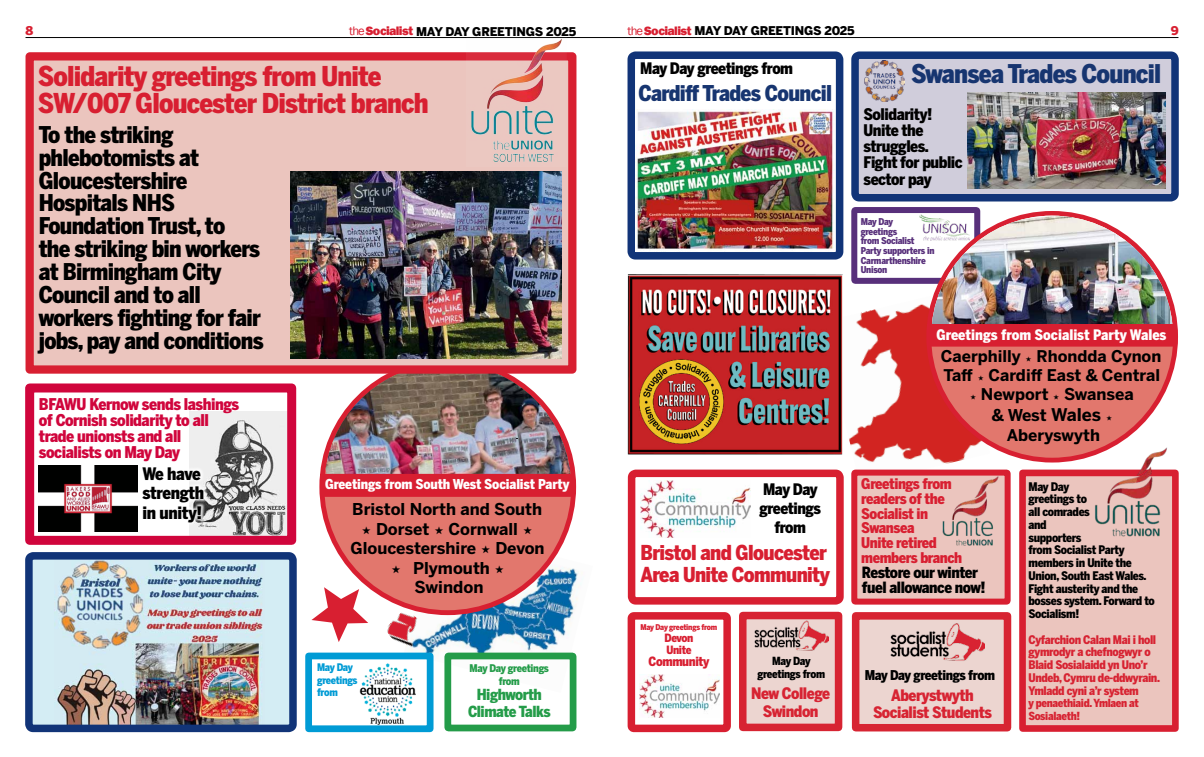
<style>
.page{position:relative;width:1204px;height:757px;background:#fff}
.page>*{position:absolute;margin:0;border:0;box-sizing:border-box;transform-origin:0 0}
.t1{font:900 27.15px/27.2px "Benton Sans Cond";letter-spacing:-.03em;color:#d81f31}
.t2{font:900 25.58px "Benton Sans Cond";letter-spacing:-.03em;color:#173570}
.t3{font:900 22.88px/22.9px "Benton Sans Cond";letter-spacing:-.03em;color:#000}
.t4{font:900 21.6px "Benton Sans Cond";letter-spacing:-.03em;color:#173570}
.t5{font:900 20.4px/21.5px "Benton Sans Cond";letter-spacing:-.03em;color:#d81f31}
.t6{font:900 17.1px/19.5px "Benton Sans Cond";letter-spacing:-.02em;color:#000}
.t7{font:700 16.35px "Benton Sans";color:#000}
.t8{font:700 16.2px/19.4px "Benton Sans";color:#000;text-align:center}
.t9{font:900 16.05px/16px "Benton Sans Cond";letter-spacing:-.03em;color:#d0053c}
.t10{font:700 16.05px "Benton Sans";color:#000}
.t11{font:900 15.9px/16.3px "Benton Sans Cond";letter-spacing:-.03em;color:#000}
.t12{font:900 15.75px/17.5px "Benton Sans Cond";letter-spacing:-.03em;color:#d72332;text-align:center}
.t13{font:900 15.75px/18.8px "Benton Sans Cond";letter-spacing:-.03em;color:#000;text-align:center}
.t14{font:900 15.38px/15.4px "Benton Sans Cond";letter-spacing:-.03em;color:#000}
.t15{font:900 15.15px/17.1px "Benton Sans Cond";letter-spacing:-.03em;color:#249c49;text-align:center}
.t16{font:900 14.62px/14.6px "Benton Sans Cond";letter-spacing:-.03em;color:#d81f31}
.t17{font:900 14.4px "Benton Sans Cond";color:#fff}
.t18{font:900 13.58px "Benton Sans Cond";letter-spacing:-.01em;color:#fff}
.t19{font:900 13.42px "Benton Sans Cond";letter-spacing:-.03em;color:#000}
.t20{font:900 12.67px "Benton Sans Cond";letter-spacing:-.03em;color:#d81f31}
.t21{font:900 12px "Benton Sans";letter-spacing:-.02em;color:#000}
.t22{font:900 12px "Benton Sans";color:#d81f31}
.t23{font:900 11.77px/12.8px "Benton Sans Cond";letter-spacing:-.03em;color:#000}
.t24{font:900 11.77px/12.8px "Benton Sans Cond";letter-spacing:-.03em;color:#d72332}
.t25{font:900 11.32px/12px "Benton Sans Cond";letter-spacing:-.03em;color:#d81f31}
.t26{font:900 11.1px/12.8px "Benton Sans Cond";letter-spacing:-.03em;color:#d72332}
.t27{font:900 11.1px/13.2px "Benton Sans Cond";letter-spacing:-.03em;color:#000;text-align:center}
.t28{font:900 10.57px/12.5px "Benton Sans Cond";letter-spacing:-.03em;color:#249c49;text-align:center}
.t29{font:900 10.35px/12.6px "Benton Sans Cond";letter-spacing:-.03em;color:#009bd5}
.t30{font:900 9.38px/9.7px "Benton Sans Cond";letter-spacing:-.03em;color:#58307b}
.t31{font:900 7.88px "Benton Sans Cond";letter-spacing:-.03em;color:#d81f31}
.s1{font-family:"Franklin Gothic";font-weight:400;font-size:12.6px;color:#d81f31}
.s2{font-family:"Franklin Gothic";font-weight:800;font-size:12.6px;color:#d81f31}
.s3{font-size:16.2px}
.s4{font-size:17.4px}
</style>
<div class="page">
<img style="left:189px;top:412px;width:97px;height:123px">
<img style="left:821px;top:291px;width:168px;height:194px">
<img style="left:404px;top:526px;width:177px;height:167px">
<hr style="left:26px;top:37px;width:1152px;height:1px;background:#000">
<svg style="left:305px;top:649px;width:132px;height:84px"></svg>
<div style="left:25px;top:383px;width:271px;height:162px;border:9px solid #d0053c"></div>
<img style="left:39px;top:466px;width:98px;height:66px">
<div style="left:444px;top:652px;width:132px;height:79px;border:7px solid #249c49"></div>
<img style="left:639px;top:675px;width:80px;height:42px">
<div style="left:627px;top:612px;width:103px;height:120px;border:8px solid #d81f31;border-radius:3px"></div>
<div style="left:29px;top:556px;width:264px;height:172px;background:#d4edf4;border-radius:4px"></div>
<img style="left:57px;top:561px;width:206px;height:162px">
<div style="left:25px;top:552px;width:272px;height:180px;border:8px solid #113478;border-radius:4px"></div>
<svg style="left:311px;top:587px;width:57px;height:55px"></svg>
<img style="left:385px;top:609px;width:43px;height:43px">
<div style="left:627px;top:469px;width:216px;height:135px;border:8px solid #d81f31;border-radius:4px"></div>
<div style="left:627px;top:51px;width:216px;height:208px;border:8px solid #113478;border-radius:4px"></div>
<div style="left:855px;top:55px;width:319px;height:143px;background:#d0cddb;border-radius:4px"></div>
<div style="left:851px;top:51px;width:327px;height:150px;border:8px solid #113478;border-radius:4px"></div>
<img style="left:864px;top:61px;width:40px;height:40px">
<div style="left:322px;top:361px;width:251px;height:252px;background:#e2776d;border-radius:50%"></div>
<img style="left:325px;top:378px;width:246px;height:96px">
<div style="left:320px;top:474px;width:254px;height:22px;background:#d81f31"></div>
<div style="left:320px;top:474px;width:254px;height:23px;border:1px solid #d81f31"></div>
<div style="left:854px;top:472px;width:153px;height:129px;background:#ebc5be"></div>
<div style="left:851px;top:469px;width:159px;height:135px;border:6px solid #d81f31"></div>
<img style="left:941px;top:475px;width:58px;height:71px">
<svg style="left:1019px;top:469px;width:160px;height:263px;background:#e8afab"></svg>
<img style="left:967px;top:92px;width:198px;height:96px">
<div style="left:851px;top:612px;width:160px;height:119px;background:#ecd5d0;border:8px solid #d72432"></div>
<img style="left:890px;top:623px;width:94px;height:38px">
<div style="left:739px;top:612px;width:103px;height:119px;background:#ecd5d0;border:8px solid #d72432"></div>
<img style="left:750px;top:619px;width:78px;height:32px">
<div style="left:139px;top:463px;width:68px;height:63px;background:#fff"></div>
<svg style="left:25px;top:52px;width:552px;height:326px;background:#e8b2ae"></svg>
<img style="left:290px;top:171px;width:271px;height:188px">
<img style="left:467px;top:37px;width:99px;height:129px">
<img style="left:1093px;top:445px;width:75px;height:92px">
<img style="left:635px;top:110px;width:199px;height:142px">
<img style="left:640px;top:480px;width:110px;height:57px">
<div style="left:851px;top:207px;width:129px;height:77px;border:6px solid #58307b"></div>
<img style="left:919px;top:215px;width:12px;height:25px">
<div style="left:928px;top:213px;width:247px;height:247px;background:#e2776d;border-radius:50%"></div>
<div style="left:927px;top:324px;width:248px;height:22px;background:#d81f31"></div>
<img style="left:931px;top:216px;width:241px;height:108px">
<img style="left:627px;top:274px;width:215px;height:180px">
<p class="t22" style="left:26px;top:24px;width:9px">8</p>
<p class="t21" style="left:349px;top:24px;width:229px"><span class="s1">the</span><span class="s2">Socialist</span> MAY DAY GREETINGS 2025</p>
<p class="t21" style="left:627px;top:24px;width:229px"><span class="s1">the</span><span class="s2">Socialist</span> MAY DAY GREETINGS 2025</p>
<p class="t22" style="left:1170px;top:24px;width:10px">9</p>
<p class="t1" style="left:38px;top:62px;width:392px">Solidarity greetings from Unite<br>SW/007 Gloucester District branch</p>
<p class="t3" style="left:39px;top:123px;width:226px">To the striking phlebotomists at<br>Gloucestershire<br>Hospitals NHS<br>Foundation Trust, to<br>the striking bin workers at Birmingham City<br>Council and to all workers fighting for fair jobs, pay and conditions</p>
<p class="t9" style="left:39px;top:395px;width:202px">BFAWU Kernow sends lashings of Cornish solidarity to all trade unionsts and all socialists on May Day</p>
<p class="t6" style="left:142px;top:463px;width:63px">We have strength in unity!</p>
<p class="t18" style="left:325px;top:476px;width:246px">Greetings from South West Socialist Party</p>
<p class="t8" style="left:350px;top:499px;width:196px">Bristol North and South<br>Dorset Cornwall<br>Gloucestershire Devon<br>Plymouth</p>
<p class="t7" style="left:414px;top:578px;width:70px">Swindon</p>
<p class="t29" style="left:317px;top:661px;width:42px">May Day greetings from</p>
<p class="t28" style="left:469px;top:662px;width:81px">May Day greetings from</p>
<p class="t15" style="left:468px;top:686px;width:84px">Highworth<br>Climate Talks</p>
<p class="t13" style="left:640px;top:59px;width:154px">May Day greetings from</p>
<p class="t2" style="left:910px;top:58px;width:252px">Swansea Trades Council</p>
<p class="t11" style="left:863px;top:106px;width:101px">Solidarity!<br>Unite the struggles.<br>Fight for public sector pay</p>
<p class="t4" style="left:638px;top:80px;width:195px">Cardiff Trades Council</p>
<p class="t30" style="left:860px;top:217px;width:75px">May Day<br>greetings<br>from Socialist<br>Party supporters in<br>Carmarthenshire<br>Unison</p>
<p class="t13" style="left:759px;top:480px;width:63px">May Day greetings from</p>
<p class="t5" style="left:640px;top:542px;width:191px">Bristol and Gloucester<br>Area Unite Community</p>
<p class="t31" style="left:640px;top:623px;width:78px">May Day greetings from</p>
<p class="t25" style="left:664px;top:632px;width:30px">Devon<br>Unite</p>
<p class="t20" style="left:648px;top:654px;width:62px">Community</p>
<p class="t27" style="left:757px;top:654px;width:69px">May Day greetings from</p>
<p class="t12" style="left:751px;top:685px;width:80px">New College<br>Swindon</p>
<p class="t17" style="left:936px;top:326px;width:231px">Greetings from Socialist Party Wales</p>
<p class="t10" style="left:940px;top:346px;width:222px">Caerphilly Rhondda Cynon</p>
<p class="t10" style="left:943px;top:366px;width:218px">Taff Cardiff East &amp; Central</p>
<p class="t10" style="left:980px;top:385px;width:154px">Newport <span class="s3">Swansea</span></p>
<p class="t8" style="left:991px;top:405px;width:111px">&amp; West <span class="s4">Wales</span></p>
<p class="t10" style="left:1006px;top:425px;width:95px">Aberyswyth</p>
<p class="t16" style="left:861px;top:477px;width:102px">Greetings from readers of the<br>Socialist in<br>Swansea<br>Unite retired members branch</p>
<p class="t14" style="left:861px;top:564px;width:125px">Restore our winter fuel allowance now!</p>
<p class="t19" style="left:864px;top:667px;width:132px">May Day greetings from</p>
<p class="t12" style="left:873px;top:686px;width:120px">Aberystwyth<br>Socialist Students</p>
<p class="t23" style="left:1028px;top:480px;width:128px">May Day<br>greetings to<br>all comrades<br>and<br>supporters<br>from Socialist Party members in Unite the<br>Union, South East Wales.<br>Fight austerity and the bosses system. Forward to<br>Socialism!</p>
<p class="t24" style="left:1028px;top:633px;width:133px">Cyfarchion Calan Mai i holl gymrodyr a chefnogwyr o<br>Blaid Sosialaidd yn Uno’r<br>Undeb, Cymru de-ddwyrain.<br>Ymladd cyni a’r system</p>
<p class="t26" style="left:1028px;top:697px;width:112px">y penaethiaid. Ymlaen at<br>Sosialaeth!</p>
</div>
